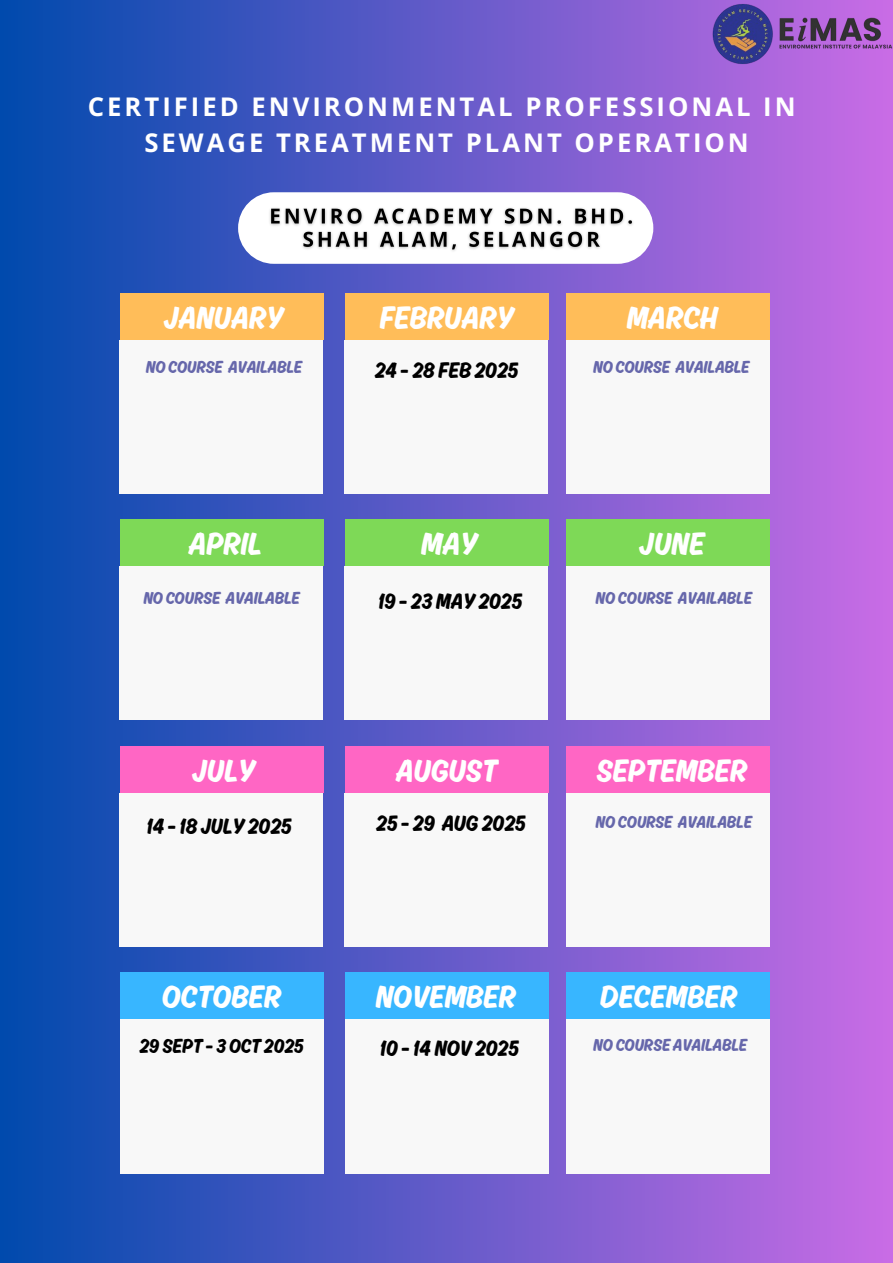
<style>
.page{position:relative;width:893px;height:1263px;background:#fff}
.page>*{position:absolute;margin:0;border:0;box-sizing:border-box;transform-origin:0 0}
.t1{font:33.6px "Ahkio";color:#fff}
.t2{font:700 25.72px/35.4px "Open Sans";letter-spacing:.115em;color:#fff;text-align:center}
.t3{font:23.33px "Ahkio";color:#000}
.t4{font:21.08px "Ahkio";color:#000}
.t5{font:18.08px "Ahkio";color:#6667ab}
</style>
<div class="page">
<div style="left:0;top:0;width:893px;height:1263px;background:linear-gradient(to right,#004aad,#ca6ce6)"></div>
<div style="left:120px;top:340px;width:203px;height:154px;background:#f8f8f8"></div>
<div style="left:345px;top:340px;width:203px;height:154px;background:#f8f8f8"></div>
<div style="left:566px;top:340px;width:203px;height:154px;background:#f8f8f8"></div>
<div style="left:120px;top:293px;width:203px;height:47px;background:#ffbd59"></div>
<div style="left:345px;top:293px;width:203px;height:47px;background:#ffbd59"></div>
<div style="left:566px;top:293px;width:204px;height:47px;background:#ffbd59"></div>
<div style="left:120px;top:566px;width:203px;height:154px;background:#f8f8f8"></div>
<div style="left:345px;top:566px;width:203px;height:154px;background:#f8f8f8"></div>
<div style="left:566px;top:566px;width:203px;height:154px;background:#f8f8f8"></div>
<div style="left:120px;top:519px;width:203px;height:47px;background:#7ed957"></div>
<div style="left:345px;top:519px;width:203px;height:47px;background:#7ed957"></div>
<div style="left:566px;top:519px;width:204px;height:47px;background:#7ed957"></div>
<div style="left:120px;top:793px;width:203px;height:154px;background:#f8f8f8"></div>
<div style="left:345px;top:793px;width:203px;height:154px;background:#f8f8f8"></div>
<div style="left:566px;top:793px;width:203px;height:154px;background:#f8f8f8"></div>
<div style="left:120px;top:746px;width:203px;height:47px;background:#ff66c4"></div>
<div style="left:345px;top:746px;width:203px;height:47px;background:#ff66c4"></div>
<div style="left:566px;top:746px;width:204px;height:47px;background:#ff66c4"></div>
<div style="left:120px;top:1019px;width:203px;height:155px;background:#f8f8f8"></div>
<div style="left:345px;top:1019px;width:203px;height:155px;background:#f8f8f8"></div>
<div style="left:566px;top:1019px;width:204px;height:155px;background:#f8f8f8"></div>
<div style="left:120px;top:972px;width:203px;height:47px;background:#38b6ff"></div>
<div style="left:345px;top:972px;width:203px;height:47px;background:#38b6ff"></div>
<div style="left:566px;top:972px;width:204px;height:47px;background:#38b6ff"></div>
<img style="left:711px;top:3px;width:182px;height:62px">
<div style="left:238px;top:192px;width:415px;height:72px;background:#fff;border-radius:36px"></div>
<img style="left:269px;top:208px;width:364px;height:43px">
<h3 class="t2" style="left:88px;top:89px;width:709px">CERTIFIED ENVIRONMENTAL PROFESSIONAL IN<br>SEWAGE TREATMENT PLANT OPERATION</h3>
<h1 class="t1" style="left:379px;top:297px;width:136px">FEBRUARY</h1>
<h3 class="t1" style="left:626px;top:297px;width:92px">MARCH</h3>
<p class="t1" style="left:164px;top:297px;width:121px">JANUARY</p>
<h1 class="t5" style="left:146px;top:356px;width:158px">NO COURSE AVAILABLE</h1>
<h2 class="t3" style="left:375px;top:356px;width:145px">24 - 28 FEB 2025</h2>
<p class="t5" style="left:593px;top:356px;width:158px">NO COURSE AVAILABLE</p>
<h1 class="t1" style="left:188px;top:524px;width:75px">APRIL</h1>
<p class="t1" style="left:421px;top:524px;width:58px">MAY</p>
<h1 class="t1" style="left:639px;top:524px;width:67px">JUNE</h1>
<p class="t5" style="left:143px;top:587px;width:158px">NO COURSE AVAILABLE</p>
<h1 class="t5" style="left:595px;top:587px;width:158px">NO COURSE AVAILABLE</h1>
<h1 class="t3" style="left:378px;top:587px;width:146px">19 - 23MAY 2025</h1>
<h1 class="t1" style="left:192px;top:750px;width:64px">JULY</h1>
<h3 class="t1" style="left:396px;top:750px;width:103px">AUGUST</h3>
<h1 class="t1" style="left:596px;top:750px;width:152px">SEPTEMBER</h1>
<p class="t3" style="left:146px;top:812px;width:147px">14 -18 JULY 2025</p>
<h3 class="t3" style="left:376px;top:809px;width:151px">25 - 29 AUG 2025</h3>
<h1 class="t5" style="left:595px;top:811px;width:158px">NO COURSE AVAILABLE</h1>
<h1 class="t1" style="left:162px;top:976px;width:121px">OCTOBER</h1>
<h5 class="t1" style="left:375px;top:976px;width:142px">NOVEMBER</h5>
<h1 class="t1" style="left:600px;top:976px;width:139px">DECEMBER</h1>
<h3 class="t4" style="left:139px;top:1033px;width:166px">29 SEPT - 3 OCT 2025</h3>
<h1 class="t3" style="left:380px;top:1034px;width:141px">10 -14 NOV 2025</h1>
<p class="t5" style="left:593px;top:1034px;width:155px">NO COURSE AVAILABLE</p>
</div>
